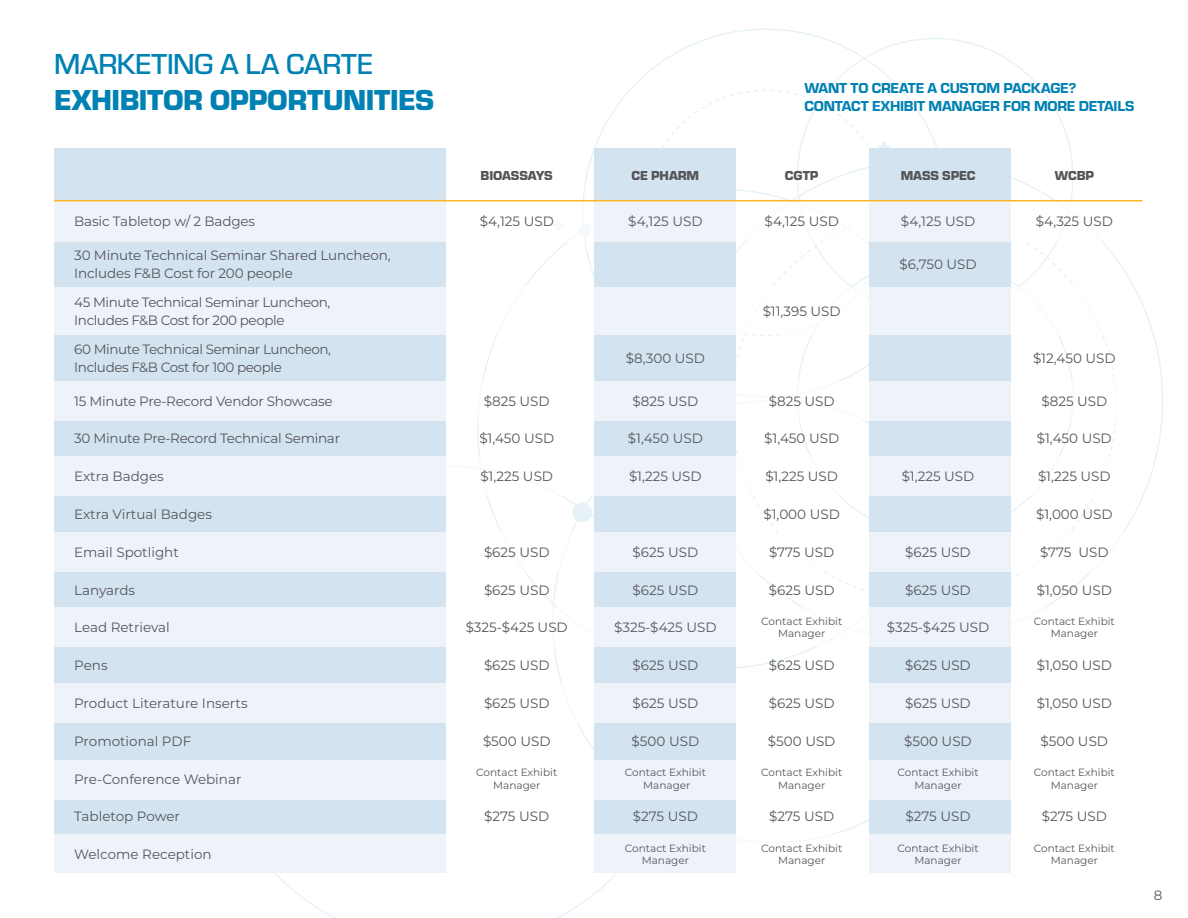
<style>
.page{position:relative;width:1188px;height:918px;background:#fff}
.page>*{position:absolute;margin:0;border:0;box-sizing:border-box;transform-origin:0 0}
.t1{font:900 30px "Eurostile";letter-spacing:-.015em;color:#0081b4}
.t2{font:500 30px "Eurostile";letter-spacing:-.01em;color:#0081b4}
.t3{font:15px/18px "Eurostile Hea";letter-spacing:-.015em;color:#0081b4}
.t4{font:13.5px/18px "Montserrat";color:#54565a}
.t5{font:13.5px/18px "Montserrat";letter-spacing:-.03em;color:#54565a}
.t6{font:13.5px "Montserrat";letter-spacing:-.02em;color:#54565a}
.t7{font:900 13.5px "Eurostile";letter-spacing:-.01em;color:#54565a}
.t8{font:10.5px/12.6px "Montserrat";color:#54565a;text-align:center}
</style>
<div class="page">
<svg style="left:797px;top:38px;width:277px;height:157px"></svg>
<svg style="left:878px;top:141px;width:12px;height:8px"></svg>
<div style="left:54px;top:149px;width:392px;height:724px;background:#d4e3f0"></div>
<div style="left:594px;top:149px;width:142px;height:724px;background:#d4e3f0"></div>
<div style="left:870px;top:149px;width:141px;height:724px;background:#d4e3f0"></div>
<div style="left:54px;top:287px;width:392px;height:48px;background:#edf3f9"></div>
<div style="left:54px;top:456px;width:392px;height:40px;background:#edf3f9"></div>
<div style="left:54px;top:381px;width:392px;height:40px;background:#edf3f9"></div>
<div style="left:54px;top:202px;width:392px;height:40px;background:#edf3f9"></div>
<div style="left:54px;top:532px;width:392px;height:40px;background:#edf3f9"></div>
<div style="left:54px;top:607px;width:392px;height:40px;background:#edf3f9"></div>
<div style="left:54px;top:683px;width:1080px;height:40px;background:linear-gradient(to right,#edf3f9,#fbfcfe)"></div>
<div style="left:54px;top:760px;width:1080px;height:40px;background:linear-gradient(to right,#edf3f9,#fbfcfe)"></div>
<div style="left:54px;top:834px;width:1080px;height:40px;background:linear-gradient(to right,#edf3f9,#fbfcfe)"></div>
<hr style="left:54px;top:200px;width:382px;height:1px;background:#fcb423">
<svg style="left:436px;top:200px;width:23px;height:1px"></svg>
<hr style="left:459px;top:200px;width:116px;height:1px;background:#fcb423">
<svg style="left:480px;top:195px;width:594px;height:474px"></svg>
<hr style="left:597px;top:200px;width:137px;height:1px;background:#fcb423">
<hr style="left:734px;top:200px;width:136px;height:1px;background:#fcb423">
<hr style="left:870px;top:200px;width:136px;height:1px;background:#fcb423">
<hr style="left:1006px;top:200px;width:137px;height:1px;background:#fcb423">
<p class="t2" style="left:54px;top:43px;width:320px">MARKETING A LA CARTE</p>
<p class="t1" style="left:54px;top:79px;width:382px">EXHIBITOR OPPORTUNITIES</p>
<p class="t3" style="left:805px;top:78px;width:331px">WANT TO CREATE A CUSTOM PACKAGE?<br>CONTACT EXHIBIT MANAGER FOR MORE DETAILS</p>
<p class="t7" style="left:481px;top:166px;width:74px">BIOASSAYS</p>
<p class="t7" style="left:632px;top:166px;width:69px">CE PHARM</p>
<p class="t7" style="left:785px;top:166px;width:35px">CGTP</p>
<p class="t7" style="left:901px;top:166px;width:76px">MASS SPEC</p>
<p class="t7" style="left:1055px;top:166px;width:41px">WCBP</p>
<p class="t4" style="left:74px;top:212px;width:182px">Basic Tabletop w/ 2 Badges</p>
<p class="t4" style="left:480px;top:212px;width:76px">$4,125 USD</p>
<p class="t4" style="left:628px;top:212px;width:76px">$4,125 USD</p>
<p class="t4" style="left:765px;top:212px;width:76px">$4,125 USD</p>
<p class="t4" style="left:901px;top:212px;width:76px">$4,125 USD</p>
<p class="t4" style="left:1036px;top:212px;width:79px">$4,325 USD</p>
<p class="t4" style="left:74px;top:245px;width:318px">30 Minute Technical Seminar Shared Luncheon,<br>Includes F&amp;B Cost for 200 people</p>
<p class="t4" style="left:899px;top:254px;width:79px">$6,750 USD</p>
<p class="t5" style="left:74px;top:293px;width:258px">45 Minute Technical Seminar Luncheon,<br>Includes F&amp;B Cost for 200 people</p>
<p class="t4" style="left:763px;top:302px;width:80px">$11,395 USD</p>
<p class="t5" style="left:74px;top:340px;width:258px">60 Minute Technical Seminar Luncheon,<br>Includes F&amp;B Cost for 100 people</p>
<p class="t4" style="left:626px;top:349px;width:81px">$8,300 USD</p>
<p class="t4" style="left:1033px;top:349px;width:84px">$12,450 USD</p>
<p class="t6" style="left:74px;top:392px;width:260px">15 Minute Pre-Record Vendor Showcase</p>
<p class="t4" style="left:484px;top:391px;width:67px">$825 USD</p>
<p class="t4" style="left:632px;top:391px;width:67px">$825 USD</p>
<p class="t4" style="left:769px;top:391px;width:67px">$825 USD</p>
<p class="t4" style="left:1041px;top:391px;width:67px">$825 USD</p>
<p class="t6" style="left:74px;top:429px;width:267px">30 Minute Pre-Record Technical Seminar</p>
<p class="t4" style="left:479px;top:429px;width:76px">$1,450 USD</p>
<p class="t4" style="left:628px;top:429px;width:76px">$1,450 USD</p>
<p class="t4" style="left:764px;top:429px;width:76px">$1,450 USD</p>
<p class="t4" style="left:1037px;top:429px;width:76px">$1,450 USD</p>
<p class="t4" style="left:74px;top:467px;width:91px">Extra Badges</p>
<p class="t4" style="left:480px;top:467px;width:74px">$1,225 USD</p>
<p class="t4" style="left:629px;top:467px;width:74px">$1,225 USD</p>
<p class="t4" style="left:765px;top:467px;width:74px">$1,225 USD</p>
<p class="t4" style="left:902px;top:467px;width:74px">$1,225 USD</p>
<p class="t4" style="left:1038px;top:467px;width:74px">$1,225 USD</p>
<p class="t4" style="left:74px;top:505px;width:139px">Extra Virtual Badges</p>
<p class="t4" style="left:764px;top:505px;width:78px">$1,000 USD</p>
<p class="t4" style="left:1036px;top:505px;width:78px">$1,000 USD</p>
<p class="t4" style="left:74px;top:543px;width:106px">Email Spotlight</p>
<p class="t4" style="left:484px;top:543px;width:67px">$625 USD</p>
<p class="t4" style="left:633px;top:543px;width:67px">$625 USD</p>
<p class="t4" style="left:769px;top:543px;width:67px">$775 USD</p>
<p class="t4" style="left:905px;top:543px;width:67px">$625 USD</p>
<p class="t4" style="left:1040px;top:543px;width:70px">$775 USD</p>
<p class="t4" style="left:74px;top:580px;width:63px">Lanyards</p>
<p class="t4" style="left:484px;top:580px;width:67px">$625 USD</p>
<p class="t4" style="left:633px;top:580px;width:67px">$625 USD</p>
<p class="t4" style="left:769px;top:580px;width:67px">$625 USD</p>
<p class="t4" style="left:905px;top:580px;width:67px">$625 USD</p>
<p class="t4" style="left:1037px;top:580px;width:76px">$1,050 USD</p>
<p class="t4" style="left:74px;top:618px;width:97px">Lead Retrieval</p>
<p class="t4" style="left:466px;top:618px;width:104px">$325-$425 USD</p>
<p class="t4" style="left:614px;top:618px;width:104px">$325-$425 USD</p>
<p class="t8" style="left:761px;top:614px;width:83px">Contact Exhibit<br>Manager</p>
<p class="t4" style="left:887px;top:618px;width:104px">$325-$425 USD</p>
<p class="t8" style="left:1034px;top:614px;width:83px">Contact Exhibit<br>Manager</p>
<p class="t4" style="left:74px;top:656px;width:35px">Pens</p>
<p class="t4" style="left:484px;top:656px;width:67px">$625 USD</p>
<p class="t4" style="left:633px;top:656px;width:67px">$625 USD</p>
<p class="t4" style="left:769px;top:656px;width:67px">$625 USD</p>
<p class="t4" style="left:905px;top:656px;width:67px">$625 USD</p>
<p class="t4" style="left:1037px;top:656px;width:76px">$1,050 USD</p>
<p class="t4" style="left:74px;top:694px;width:175px">Product Literature Inserts</p>
<p class="t4" style="left:484px;top:694px;width:67px">$625 USD</p>
<p class="t4" style="left:633px;top:694px;width:67px">$625 USD</p>
<p class="t4" style="left:769px;top:694px;width:67px">$625 USD</p>
<p class="t4" style="left:905px;top:694px;width:67px">$625 USD</p>
<p class="t4" style="left:1037px;top:694px;width:76px">$1,050 USD</p>
<p class="t4" style="left:74px;top:732px;width:119px">Promotional PDF</p>
<p class="t4" style="left:483px;top:732px;width:69px">$500 USD</p>
<p class="t4" style="left:632px;top:732px;width:69px">$500 USD</p>
<p class="t4" style="left:768px;top:732px;width:69px">$500 USD</p>
<p class="t4" style="left:904px;top:732px;width:69px">$500 USD</p>
<p class="t4" style="left:1041px;top:732px;width:69px">$500 USD</p>
<p class="t4" style="left:74px;top:769px;width:169px">Pre-Conference Webinar</p>
<p class="t8" style="left:476px;top:766px;width:83px">Contact Exhibit<br>Manager</p>
<p class="t8" style="left:625px;top:766px;width:83px">Contact Exhibit<br>Manager</p>
<p class="t8" style="left:761px;top:766px;width:83px">Contact Exhibit<br>Manager</p>
<p class="t8" style="left:898px;top:766px;width:83px">Contact Exhibit<br>Manager</p>
<p class="t8" style="left:1034px;top:766px;width:83px">Contact Exhibit<br>Manager</p>
<p class="t4" style="left:74px;top:807px;width:107px">Tabletop Power</p>
<p class="t4" style="left:484px;top:807px;width:66px">$275 USD</p>
<p class="t4" style="left:633px;top:807px;width:66px">$275 USD</p>
<p class="t4" style="left:769px;top:807px;width:66px">$275 USD</p>
<p class="t4" style="left:906px;top:807px;width:66px">$275 USD</p>
<p class="t4" style="left:1042px;top:807px;width:66px">$275 USD</p>
<p class="t4" style="left:74px;top:845px;width:139px">Welcome Reception</p>
<p class="t8" style="left:625px;top:841px;width:83px">Contact Exhibit<br>Manager</p>
<p class="t8" style="left:761px;top:841px;width:83px">Contact Exhibit<br>Manager</p>
<p class="t8" style="left:898px;top:841px;width:83px">Contact Exhibit<br>Manager</p>
<p class="t8" style="left:1034px;top:841px;width:83px">Contact Exhibit<br>Manager</p>
<p class="t4" style="left:1154px;top:885px;width:10px">8</p>
</div>
